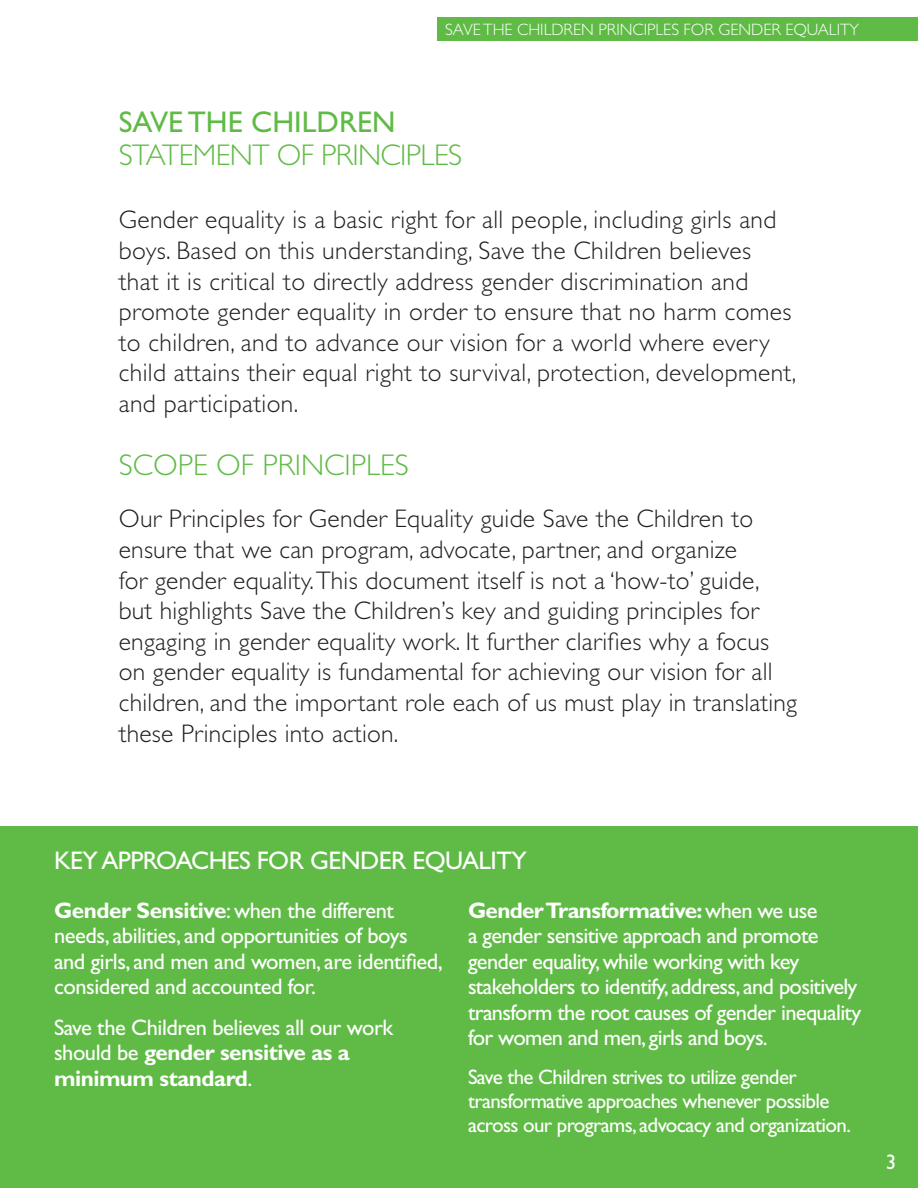
<style>
.page{position:relative;width:918px;height:1188px;background:#fff}
.page>*{position:absolute;margin:0;border:0;box-sizing:border-box;transform-origin:0 0}
.t1{font:300 30px "Gill Sans";letter-spacing:-.02em;color:#60bb46}
.t2{font:300 30px "Gill Sans";color:#60bb46}
.t3{font:30px "Gill Sans";color:#60bb46}
.block{font:300 25.5px/30.6px "Gill Sans";letter-spacing:.01em;color:#231f20}
.t4{font:25.5px "Gill Sans";letter-spacing:-.02em;color:#fff}
.t5{font:22.5px/25.5px "Gill Sans";letter-spacing:-.03em;color:#fff}
.t6{font:21px/24px "Gill Sans";letter-spacing:-.03em;color:#fff}
.t7{font:300 16.5px "Gill Sans";color:#fff}
.s1{font-weight:700}
</style>
<div class="page">
<div style="left:437px;top:17px;width:481px;height:23px;background:#60bb46"></div>
<div style="left:0;top:826px;width:918px;height:362px;background:#60bb46"></div>
<p class="t7" style="left:445px;top:20px;width:416px">SAVE THE CHILDREN PRINCIPLES FOR GENDER EQUALITY</p>
<p class="t3" style="left:119px;top:104px;width:278px">SAVE THE CHILDREN</p>
<p class="t1" style="left:119px;top:138px;width:345px">STATEMENT OF PRINCIPLES</p>
<p class="block" style="left:119px;top:205px;width:679px">Gender equality is a basic right for all people, including girls and boys. Based on this understanding, Save the Children believes that it is critical to directly address gender discrimination and promote gender equality in order to ensure that no harm comes to children, and to advance our vision for a world where every child attains their equal right to survival, protection, development, and participation.</p>
<p class="t2" style="left:119px;top:448px;width:292px">SCOPE OF PRINCIPLES</p>
<p class="block" style="left:119px;top:504px;width:680px">Our Principles for Gender Equality guide Save the Children to ensure that we can program, advocate, partner, and organize<br>for gender equality. This document itself is not a ‘how-to’ guide, but highlights Save the Children’s key and guiding principles for engaging in gender equality work. It further clarifies why a focus on gender equality is fundamental for achieving our vision for all children, and the important role each of us must play in translating these Principles into action.</p>
<p class="t4" style="left:54px;top:846px;width:474px">KEY APPROACHES FOR GENDER EQUALITY</p>
<p class="t5" style="left:54px;top:897px;width:390px"><span class="s1">Gender Sensitive</span>: when the different needs, abilities, and opportunities of boys and girls, and men and women, are identified, considered and accounted for.</p>
<p class="t5" style="left:54px;top:1014px;width:341px">Save the Children believes all our work should be <span class="s1">gender sensitive as a minimum standard</span>.</p>
<p class="t5" style="left:468px;top:897px;width:395px"><span class="s1">Gender Transformative:</span> when we use<br>a gender sensitive approach and promote gender equality, while working with key stakeholders to identify, address, and positively transform the root causes of gender inequality for women and men, girls and boys.</p>
<p class="t6" style="left:468px;top:1065px;width:384px">Save the Children strives to utilize gender transformative approaches whenever possible across our programs, advocacy and organization.</p>
<p class="t6" style="left:886px;top:1150px;width:12px">3</p>
</div>
